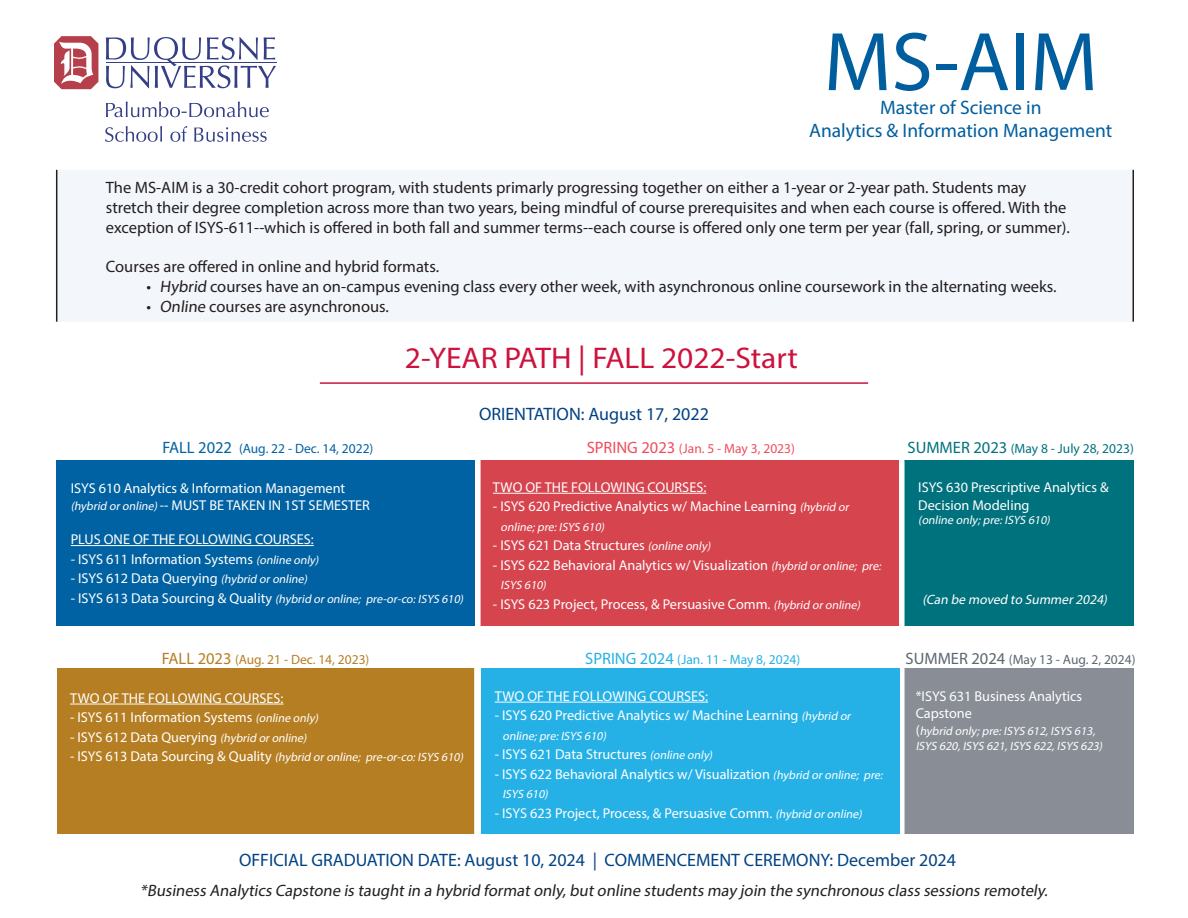
<style>
.page{position:relative;width:1188px;height:918px;background:#fff}
.page>*{position:absolute;margin:0;border:0;box-sizing:border-box;transform-origin:0 0}
.t1{font:84px "Myriad Pro";color:#005e9e}
.t2{font:30px "Myriad Pro";color:#cd123d;scale:1.05 1}
.t3{font:19.5px "Myriad Pro";color:#005e9e}
.t4{font:18px "Myriad Pro";color:#014284}
.t5{font:16.5px/19.8px "Myriad Pro";color:#231f20}
.t6{font:italic 16.5px "Myriad Pro";color:#231f20}
.t7{font:14.25px/17.1px "Myriad Pro";color:#fff}
.t8{font:13.5px "Myriad Pro";color:#0062a2}
.t9{font:13.5px "Myriad Pro";color:#00727d}
.t10{font:13.5px "Myriad Pro";color:#b67e22}
.t11{font:13.5px "Myriad Pro";color:#26b1e6}
.t12{font:13.5px "Myriad Pro";color:#5b6771}
.t13{font:13.5px "Myriad Pro";color:#ef4d5c}
.t14{font:italic 13.5px "Myriad Pro";color:#fff}
.t15{font:italic 12px/14.4px "Myriad Pro";color:#fff}
.s1{font-size:16.5px}
.s2{font-style:italic;font-size:12px}
.s3{font-style:normal;font-size:14.25px}
</style>
<div class="page">
<div style="left:57px;top:460px;width:418px;height:165px;background:#0062a2"></div>
<div style="left:904px;top:460px;width:230px;height:165px;background:#00727d"></div>
<div style="left:57px;top:668px;width:418px;height:165px;background:#b67e22"></div>
<div style="left:480px;top:460px;width:419px;height:165px;background:#d6444e"></div>
<div style="left:481px;top:668px;width:418px;height:166px;background:#26b1e6"></div>
<div style="left:904px;top:668px;width:230px;height:166px;background:#898d96"></div>
<div style="left:57px;top:170px;width:1076px;height:152px;background:#f3f6fb"></div>
<svg style="left:106px;top:37px;width:170px;height:51px"></svg>
<svg style="left:54px;top:36px;width:44px;height:53px"></svg>
<hr style="left:106px;top:63px;width:171px;height:1px;background:#343f87">
<svg style="left:106px;top:102px;width:163px;height:15px"></svg>
<svg style="left:105px;top:126px;width:162px;height:16px"></svg>
<hr style="left:71px;top:545px;width:243px;height:1px;background:#fff">
<div style="left:476px;top:455px;width:5px;height:176px;background:#fff"></div>
<div style="left:900px;top:460px;width:5px;height:176px;background:#fff"></div>
<div style="left:900px;top:646px;width:5px;height:198px;background:#fff"></div>
<hr style="left:1133px;top:170px;width:1px;height:152px;background:#231f20">
<svg style="left:474px;top:668px;width:1px;height:166px"></svg>
<hr style="left:56px;top:170px;width:1px;height:152px;background:#231f20">
<hr style="left:320px;top:382px;width:548px;height:2px;background:#cd123d">
<hr style="left:70px;top:704px;width:214px;height:1px;background:#fff">
<hr style="left:493px;top:493px;width:213px;height:1px;background:#fff">
<hr style="left:495px;top:702px;width:213px;height:1px;background:#fff">
<p class="t1" style="left:824px;top:10px;width:275px">MS-AIM</p>
<p class="t3" style="left:880px;top:95px;width:163px">Master of Science in</p>
<p class="t3" style="left:809px;top:118px;width:305px">Analytics &amp; Information Management</p>
<p class="t5" style="left:106px;top:177px;width:966px">The MS-AIM is a 30-credit cohort program, with students primarly progressing together on either a 1-year or 2-year path. Students may stretch their degree completion across more than two years, being mindful of course prerequisites and when each course is offered. With the exception of ISYS-611--which is offered in both fall and summer terms--each course is offered only one term per year (fall, spring, or summer).</p>
<p class="t5" style="left:106px;top:257px;width:335px">Courses are offered in online and hybrid formats.</p>
<p class="t5" style="left:146px;top:276px;width:912px">• Hybrid courses have an on-campus evening class every other week, with asynchronous online coursework in the alternating weeks.</p>
<p class="t5" style="left:146px;top:296px;width:244px">• Online courses are asynchronous.</p>
<p class="t2" style="left:405px;top:339px;width:376px">2-YEAR PATH | FALL 2022-Start</p>
<p class="t4" style="left:479px;top:402px;width:231px">ORIENTATION: August 17, 2022</p>
<p class="t8" style="left:162px;top:440px;width:213px"><span class="s1">FALL 2022</span> (Aug. 22 - Dec. 14, 2022)</p>
<p class="t9" style="left:908px;top:440px;width:228px"><span class="s1">SUMMER 2023</span> (May 8 - July 28, 2023)</p>
<p class="t13" style="left:587px;top:440px;width:210px"><span class="s1">SPRING 2023</span> (Jan. 5 - May 3, 2023)</p>
<p class="t7" style="left:71px;top:479px;width:301px">ISYS 610 Analytics &amp; Information Management <span class="s2">(hybrid oronline)</span>-- MUST BE TAKEN IN 1ST SEMESTER</p>
<p class="t7" style="left:71px;top:531px;width:245px">PLUS ONE OF THE FOLLOWING COURSES:</p>
<p class="t7" style="left:71px;top:550px;width:252px">- ISYS 611 Information Systems <span class="s2">(online only)</span></p>
<p class="t7" style="left:71px;top:570px;width:241px">- ISYS 612 Data Querying <span class="s2">(hybrid oronline)</span></p>
<p class="t15" style="left:71px;top:591px;width:397px"><span class="s3">- I SYS 6 1 3 D a t a S o u rc i n g &amp; Q u a l i ty</span> (hybrid oronline; pre-or-co:ISYS 610)</p>
<p class="t7" style="left:493px;top:478px;width:215px">TWO OF THE FOLLOWING COURSES:</p>
<p class="t7" style="left:493px;top:498px;width:360px">- ISYS 620 Predictive Analytics w/ Machine Learning <span class="s2">(hybrid or</span></p>
<p class="t15" style="left:501px;top:519px;width:108px">online;pre:ISYS 610)</p>
<p class="t7" style="left:493px;top:537px;width:222px">- ISYS 621 Data Structures <span class="s2">(online only)</span></p>
<p class="t7" style="left:493px;top:556px;width:392px">- ISYS 622 Behavioral Analytics w/ Visualization <span class="s2">(hybrid oronline; pre:</span></p>
<p class="t15" style="left:501px;top:578px;width:49px">ISYS 610)</p>
<p class="t7" style="left:493px;top:595px;width:371px">- ISYS 623 Project, Process, &amp; Persuasive Comm. <span class="s2">(hybrid oronline)</span></p>
<p class="t10" style="left:162px;top:651px;width:209px"><span class="s1">FALL 2023</span> (Aug. 21 - Dec. 14, 2023)</p>
<p class="t11" style="left:585px;top:651px;width:217px"><span class="s1">SPRING 2024</span> (Jan. 11 - May 8, 2024)</p>
<p class="t7" style="left:70px;top:689px;width:215px">TWO OF THE FOLLOWING COURSES:</p>
<p class="t7" style="left:70px;top:709px;width:252px">- ISYS 611 Information Systems <span class="s2">(online only)</span></p>
<p class="t7" style="left:70px;top:728px;width:241px">- ISYS 612 Data Querying <span class="s2">(hybrid oronline)</span></p>
<p class="t15" style="left:70px;top:750px;width:397px"><span class="s3">- I SYS 6 1 3 D a t a S o u rc i n g &amp; Q u a l i ty</span> (hybrid oronline; pre-or-co:ISYS 610)</p>
<p class="t7" style="left:495px;top:687px;width:215px">TWO OF THE FOLLOWING COURSES:</p>
<p class="t7" style="left:495px;top:707px;width:360px">- ISYS 620 Predictive Analytics w/ Machine Learning <span class="s2">(hybrid or</span></p>
<p class="t15" style="left:502px;top:728px;width:108px">online;pre:ISYS 610)</p>
<p class="t7" style="left:495px;top:746px;width:222px">- ISYS 621 Data Structures <span class="s2">(online only)</span></p>
<p class="t7" style="left:495px;top:765px;width:392px">- ISYS 622 Behavioral Analytics w/ Visualization <span class="s2">(hybrid oronline; pre:</span></p>
<p class="t15" style="left:502px;top:787px;width:49px">ISYS 610)</p>
<p class="t7" style="left:495px;top:804px;width:371px">- ISYS 623 Project, Process, &amp; Persuasive Comm. <span class="s2">(hybrid oronline)</span></p>
<p class="t7" style="left:918px;top:479px;width:192px">ISYS 630 Prescriptive Analytics &amp;<br>Decision Modeling</p>
<p class="t15" style="left:918px;top:513px;width:136px">(online only;pre:ISYS 610)</p>
<p class="t14" style="left:923px;top:591px;width:189px">(Can be moved to Summer2024)</p>
<p class="t12" style="left:906px;top:651px;width:231px"><span class="s1">SUMMER 2024</span> (May 13 - Aug. 2, 2024)</p>
<p class="t7" style="left:916px;top:688px;width:168px">*ISYS 631 Business Analytics<br>Capstone</p>
<p class="t15" style="left:916px;top:724px;width:191px"><span class="s3">(</span> hybrid only;pre:ISYS 612,ISYS 613,<br>ISYS 620,ISYS 621,ISYS 622,ISYS 623)</p>
<p class="t4" style="left:239px;top:849px;width:718px">OFFICIAL GRADUATION DATE: August 10, 2024 | COMMENCEMENT CEREMONY: December 2024</p>
<p class="t6" style="left:140px;top:880px;width:912px">*Business Analytics Capstone is taughtin a hybrid formatonly,butonline students may join the synchronous class sessions remotely.</p>
</div>
